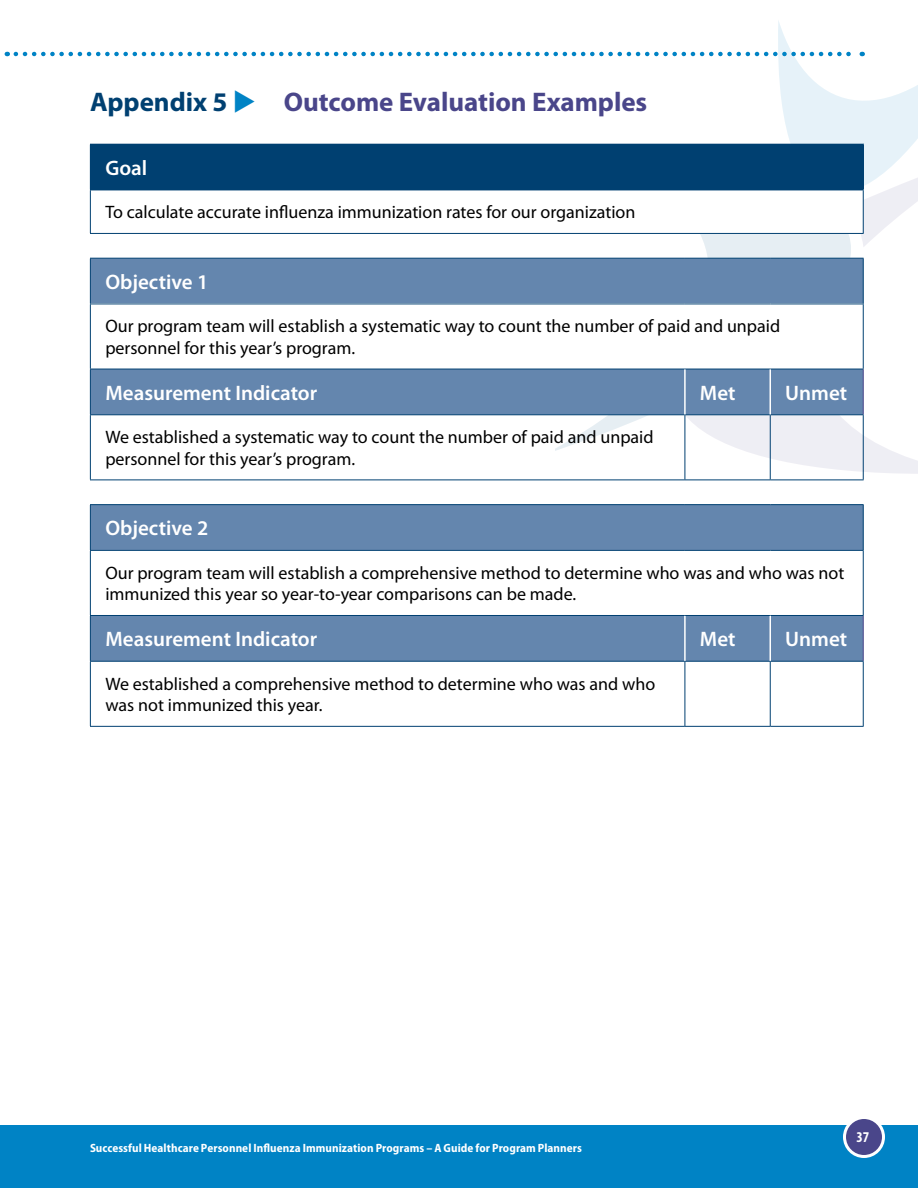
<style>
.page{position:relative;width:918px;height:1188px;background:#fff}
.page>*{position:absolute;margin:0;border:0;box-sizing:border-box;transform-origin:0 0}
.t1{font:700 27px "Myriad Pro";letter-spacing:-.005em;color:#4a468a}
.t2{font:600 21px "Myriad Pro";color:#fff}
.t3{font:18px/21.6px "Myriad Pro";color:#000}
.t4{font:700 condensed 15px "Myriad Pro";color:#fff}
.t5{font:700 semi-condensed 12px "Myriad Pro";letter-spacing:.005em;color:#fff}
.s1{color:#004071}
.s2{color:#0083c5}
</style>
<div class="page">
<div style="left:0;top:1125px;width:918px;height:63px;background:#0083c5"></div>
<div style="left:844px;top:1118px;width:39px;height:38px;background:#4a468a;border-radius:50%"></div>
<div style="left:843px;top:1116px;width:42px;height:42px;border:3px solid #fff;border-radius:50%"></div>
<svg style="left:684px;top:455px;width:234px;height:19px"></svg>
<svg style="left:556px;top:250px;width:344px;height:205px"></svg>
<svg style="left:16px;top:21px;width:902px;height:229px"></svg>
<div style="left:90px;top:144px;width:773px;height:46px;background:#004071"></div>
<div style="left:90px;top:190px;width:773px;height:43px;background:#fff"></div>
<hr style="left:862px;top:145px;width:2px;height:45px;background:#004071">
<hr style="left:90px;top:190px;width:774px;height:1px;background:#004071">
<hr style="left:90px;top:190px;width:1px;height:43px;background:#004071">
<hr style="left:863px;top:190px;width:1px;height:43px;background:#004071">
<hr style="left:90px;top:233px;width:774px;height:1px;background:#004071">
<hr style="left:90px;top:144px;width:774px;height:1px;background:#004071">
<div style="left:91px;top:259px;width:772px;height:155px;background:#6486ae"></div>
<div style="left:90px;top:304px;width:773px;height:65px;background:#fff"></div>
<hr style="left:90px;top:415px;width:1px;height:65px;background:#004071">
<hr style="left:685px;top:415px;width:1px;height:65px;background:#004071">
<hr style="left:770px;top:415px;width:1px;height:65px;background:#004071">
<hr style="left:863px;top:415px;width:1px;height:65px;background:#004071">
<hr style="left:90px;top:480px;width:595px;height:1px;background:#004071">
<hr style="left:685px;top:480px;width:85px;height:1px;background:#004071">
<hr style="left:770px;top:480px;width:94px;height:1px;background:#004071">
<hr style="left:90px;top:304px;width:1px;height:65px;background:#004071">
<hr style="left:863px;top:304px;width:1px;height:65px;background:#004071">
<hr style="left:90px;top:258px;width:595px;height:1px;background:#004071">
<hr style="left:90px;top:259px;width:1px;height:45px;background:#004071">
<hr style="left:685px;top:258px;width:85px;height:1px;background:#004071">
<hr style="left:770px;top:258px;width:94px;height:1px;background:#004071">
<hr style="left:863px;top:259px;width:1px;height:45px;background:#004071">
<hr style="left:90px;top:304px;width:595px;height:1px;background:#004071">
<hr style="left:685px;top:304px;width:85px;height:1px;background:#004071">
<hr style="left:770px;top:304px;width:94px;height:1px;background:#004071">
<hr style="left:90px;top:369px;width:595px;height:1px;background:#004071">
<hr style="left:90px;top:369px;width:1px;height:45px;background:#004071">
<hr style="left:685px;top:369px;width:85px;height:1px;background:#004071">
<hr style="left:770px;top:369px;width:94px;height:1px;background:#004071">
<hr style="left:90px;top:414px;width:595px;height:1px;background:#004071">
<hr style="left:685px;top:414px;width:85px;height:1px;background:#004071">
<hr style="left:770px;top:414px;width:94px;height:1px;background:#004071">
<hr style="left:863px;top:369px;width:1px;height:45px;background:#4a468a">
<hr style="left:684px;top:369px;width:2px;height:45px;background:#fff">
<hr style="left:770px;top:369px;width:1px;height:45px;background:#fff">
<div style="left:91px;top:505px;width:772px;height:156px;background:#6486ae"></div>
<div style="left:90px;top:550px;width:773px;height:65px;background:#fff"></div>
<hr style="left:90px;top:662px;width:1px;height:64px;background:#004071">
<hr style="left:685px;top:662px;width:1px;height:64px;background:#004071">
<hr style="left:770px;top:662px;width:1px;height:64px;background:#004071">
<hr style="left:863px;top:662px;width:1px;height:64px;background:#004071">
<hr style="left:90px;top:726px;width:595px;height:1px;background:#004071">
<hr style="left:685px;top:726px;width:85px;height:1px;background:#004071">
<hr style="left:770px;top:726px;width:94px;height:1px;background:#004071">
<hr style="left:90px;top:504px;width:595px;height:1px;background:#004071">
<hr style="left:685px;top:504px;width:85px;height:1px;background:#004071">
<hr style="left:770px;top:504px;width:94px;height:1px;background:#004071">
<hr style="left:90px;top:550px;width:595px;height:1px;background:#004071">
<hr style="left:685px;top:550px;width:85px;height:1px;background:#004071">
<hr style="left:770px;top:550px;width:94px;height:1px;background:#004071">
<hr style="left:90px;top:505px;width:1px;height:45px;background:#004071">
<hr style="left:863px;top:505px;width:1px;height:45px;background:#004071">
<hr style="left:90px;top:551px;width:1px;height:64px;background:#004071">
<hr style="left:863px;top:551px;width:1px;height:64px;background:#004071">
<hr style="left:90px;top:615px;width:595px;height:1px;background:#004071">
<hr style="left:685px;top:615px;width:85px;height:1px;background:#004071">
<hr style="left:770px;top:615px;width:94px;height:1px;background:#004071">
<hr style="left:90px;top:661px;width:595px;height:1px;background:#004071">
<hr style="left:685px;top:661px;width:85px;height:1px;background:#004071">
<hr style="left:770px;top:661px;width:94px;height:1px;background:#004071">
<hr style="left:863px;top:616px;width:1px;height:45px;background:#4a468a">
<hr style="left:90px;top:616px;width:1px;height:45px;background:#004071">
<hr style="left:684px;top:616px;width:2px;height:45px;background:#fff">
<hr style="left:770px;top:616px;width:1px;height:45px;background:#fff">
<h1 class="t1" style="left:90px;top:87px;width:559px"><span class="s1">Appendix 5</span> <span class="s2">◆</span> Outcome Evaluation Examples</h1>
<p class="t2" style="left:105px;top:156px;width:44px">Goal</p>
<p class="t3" style="left:105px;top:202px;width:532px">To calculate accurate influenza immunization rates for our organization</p>
<p class="t2" style="left:105px;top:270px;width:104px">Objective 1</p>
<p class="t3" style="left:105px;top:316px;width:676px">Our program team will establish a systematic way to count the number of paid and unpaid personnel for this year’s program.</p>
<p class="t2" style="left:105px;top:381px;width:213px">Measurement Indicator</p>
<p class="t2" style="left:700px;top:381px;width:37px">Met</p>
<p class="t2" style="left:785px;top:381px;width:64px">Unmet</p>
<p class="t3" style="left:105px;top:427px;width:550px">We established a systematic way to count the number of paid and unpaid personnel for this year’s program.</p>
<p class="t2" style="left:105px;top:517px;width:104px">Objective 2</p>
<p class="t3" style="left:105px;top:562px;width:740px">Our program team will establish a comprehensive method to determine who was and who was not immunized this year so year-to-year comparisons can be made.</p>
<p class="t2" style="left:105px;top:628px;width:213px">Measurement Indicator</p>
<p class="t2" style="left:700px;top:628px;width:37px">Met</p>
<p class="t2" style="left:785px;top:628px;width:64px">Unmet</p>
<p class="t3" style="left:105px;top:673px;width:551px">We established a comprehensive method to determine who was and who was not immunized this year.</p>
<p class="t5" style="left:90px;top:1141px;width:494px">Successful Healthcare Personnel Influenza Immunization Programs – A Guide for Program Planners</p>
<p class="t4" style="left:856px;top:1129px;width:14px">37</p>
</div>
